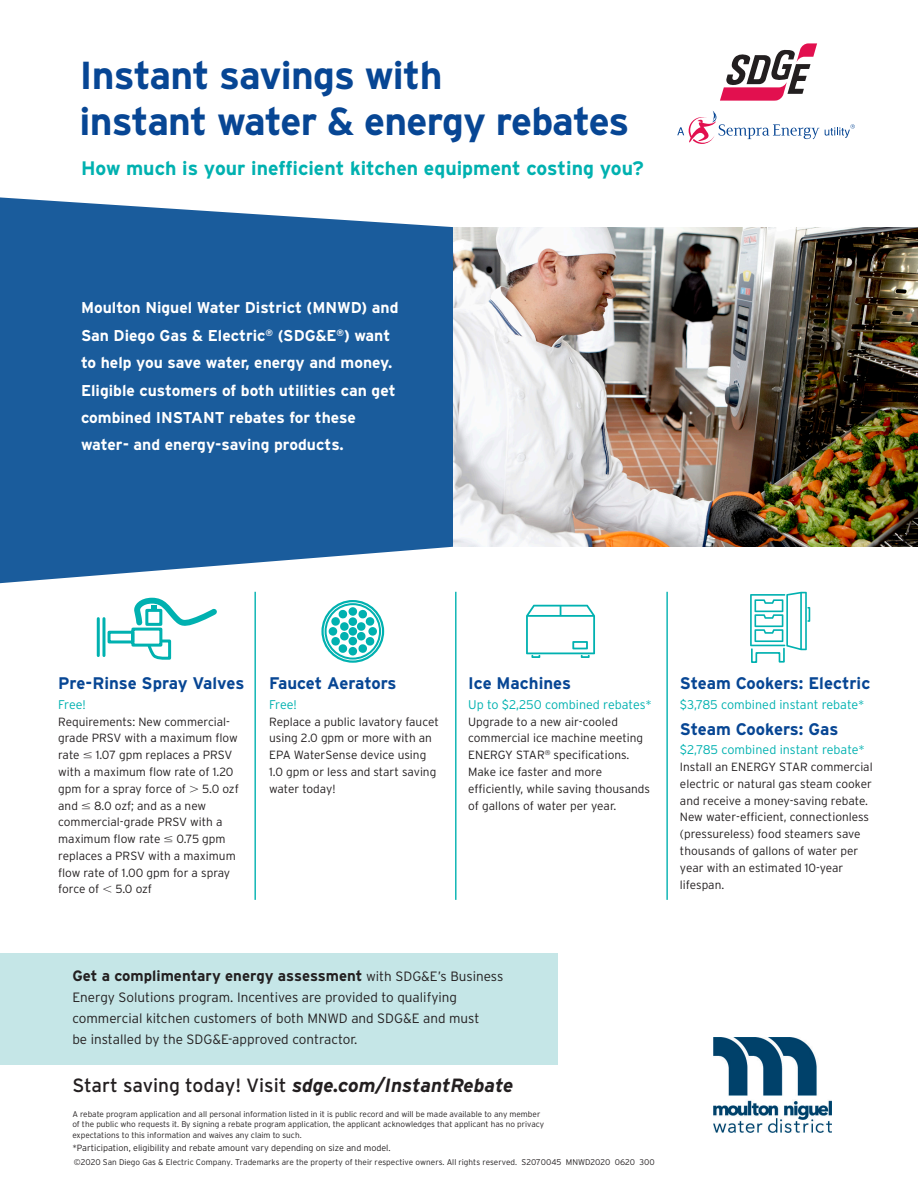
<style>
.page{position:relative;width:918px;height:1188px;background:#fff}
.page>*{position:absolute;margin:0;border:0;box-sizing:border-box;transform-origin:0 0}
.Headline{font:700 39px/46.5px "Interstate";letter-spacing:-.02em;color:#074694}
.Deck{font:700 19.5px "Interstate";color:#00b1b0}
.Subhead{font:19.2px "Interstate";color:#231f20}
.item{font:700 16.8px "Interstate";color:#074694}
.text{font:700 15.6px/27.5px "Interstate";color:#fff}
.text-2{font:700 15px "Interstate";color:#231f20}
.text-3{font:300 13.5px/21px "Interstate";color:#231f20}
.Free{font:300 12.6px "Interstate";color:#00b1b0}
.text-4{font:300 11.85px/16.8px "Interstate";color:#231f20}
.Free-2{font:300 11.85px/16.8px "Interstate";color:#231f20}
.t1{font:300 9px "Interstate";color:#231f20}
.t2{font:300 8.25px/9.9px "Interstate";color:#231f20}
.s1{font-weight:300;font-size:13.5px}
.s2{font-weight:700;font-style:italic}
</style>
<div class="page">
<svg style="left:720px;top:43px;width:97px;height:58px"></svg>
<svg style="left:677px;top:111px;width:142px;height:33px"></svg>
<svg style="left:825px;top:124px;width:30px;height:14px"></svg>
<img style="left:453px;top:227px;width:465px;height:320px">
<svg style="left:0;top:197px;width:453px;height:387px;background:#2e6aa4"></svg>
<div style="left:0;top:953px;width:557px;height:111px;background:#c5e6e7"></div>
<img style="left:713px;top:1038px;width:119px;height:95px">
<svg style="left:750px;top:592px;width:60px;height:71px"></svg>
<svg style="left:526px;top:605px;width:69px;height:53px"></svg>
<div style="left:321px;top:600px;width:63px;height:63px;border:2px solid #00b1b0;border-radius:50%"></div>
<div style="left:325px;top:603px;width:56px;height:57px;border:2px solid #00b1b0;border-radius:50%"></div>
<div style="left:349px;top:607px;width:8px;height:9px;background:#00b1b0;border-radius:50%"></div>
<div style="left:349px;top:617px;width:8px;height:9px;background:#00b1b0;border-radius:50%"></div>
<div style="left:349px;top:627px;width:8px;height:9px;background:#00b1b0;border-radius:50%"></div>
<div style="left:349px;top:637px;width:8px;height:8px;background:#00b1b0;border-radius:50%"></div>
<svg style="left:329px;top:627px;width:8px;height:9px"></svg>
<svg style="left:331px;top:609px;width:18px;height:44px"></svg>
<div style="left:349px;top:647px;width:8px;height:9px;background:#00b1b0;border-radius:50%"></div>
<svg style="left:368px;top:627px;width:9px;height:9px"></svg>
<svg style="left:356px;top:609px;width:19px;height:44px"></svg>
<hr style="left:666px;top:592px;width:2px;height:308px;background:#00b1b0">
<hr style="left:254px;top:592px;width:2px;height:308px;background:#00b1b0">
<hr style="left:455px;top:592px;width:1px;height:308px;background:#00b1b0">
<hr style="left:97px;top:619px;width:3px;height:37px;background:#00b1b0">
<hr style="left:102px;top:619px;width:3px;height:37px;background:#00b1b0">
<svg style="left:107px;top:597px;width:110px;height:63px"></svg>
<p class="Headline" style="left:80px;top:51px;width:552px">Instant savings with<br>instant water &amp; energy rebates</p>
<p class="Deck" style="left:81px;top:157px;width:564px">How much is your inefficient kitchen equipment costing you?</p>
<p class="text" style="left:81px;top:294px;width:319px">Moulton Niguel Water District (MNWD) and San Diego Gas &amp; Electric<sup>®</sup> (SDG&amp;E<sup>®</sup>) want to help you save water, energy and money.<br>Eligible customers of both utilities can get combined INSTANT rebates for these water- and energy-saving products.</p>
<p class="item" style="left:58px;top:674px;width:188px">Pre-Rinse Spray Valves</p>
<p class="Free" style="left:58px;top:697px;width:29px">Free!</p>
<p class="text-4" style="left:58px;top:713px;width:181px">Requirements: New commercial&shy;grade PRSV with a maximum flow rate ≤ 1.07 gpm replaces a PRSV with a maximum flow rate of 1.20 gpm for a spray force of</p>
<p class="text-4" style="left:58px;top:780px;width:182px;text-indent:144px">5.0 ozf and ≤ 8.0 ozf; and as a new commercial-grade PRSV with a maximum flow rate ≤ 0.75 gpm replaces a PRSV with a maximum flow rate of 1.00 gpm for a spray force of</p>
<p class="text-4" style="left:115px;top:881px;width:38px">5.0 ozf</p>
<p class="item" style="left:269px;top:674px;width:129px">Faucet Aerators</p>
<p class="Free" style="left:269px;top:697px;width:29px">Free!</p>
<p class="text-4" style="left:269px;top:713px;width:171px">Replace a public lavatory faucet using 2.0 gpm or more with an<br>EPA WaterSense device using<br>1.0 gpm or less and start saving water today!</p>
<p class="item" style="left:468px;top:674px;width:104px">Ice Machines</p>
<p class="Free" style="left:468px;top:697px;width:185px">Up to $2,250 combined rebates*</p>
<p class="text-4" style="left:468px;top:713px;width:183px">Upgrade to a new air-cooled commercial ice machine meeting<br>ENERGY STAR<sup>®</sup> specifications.<br>Make ice faster and more efficiently, while saving thousands of gallons of water per year.</p>
<p class="item" style="left:680px;top:674px;width:192px">Steam Cookers: Electric</p>
<p class="Free" style="left:680px;top:697px;width:186px">$3,785 combined instant rebate*</p>
<p class="item" style="left:680px;top:719px;width:160px">Steam Cookers: Gas</p>
<p class="Free" style="left:680px;top:743px;width:186px">$2,785 combined instant rebate*</p>
<p class="Free-2" style="left:680px;top:758px;width:194px">Install an ENERGY STAR commercial electric or natural gas steam cooker and receive a money-saving rebate.<br>New water-efficient, connectionless (pressureless) food steamers save thousands of gallons of water per year with an estimated 10-year lifespan.</p>
<p class="text-2" style="left:72px;top:967px;width:433px">Get a complimentary energy assessment <span class="s1">with SDG&amp;E’s Business</span></p>
<p class="text-3" style="left:72px;top:987px;width:409px">Energy Solutions program. Incentives are provided to qualifying commercial kitchen customers of both MNWD and SDG&amp;E and must be installed by the SDG&amp;E-approved contractor.</p>
<p class="Subhead" style="left:72px;top:1074px;width:442px">Start saving today! Visit <span class="s2">sdge.com/InstantRebate</span></p>
<p class="t2" style="left:72px;top:1109px;width:473px">A rebate program application and all personal information listed in it is public record and will be made available to any member of the public who requests it. By signing a rebate program application, the applicant acknowledges that applicant has no privacy</p>
<p class="t2" style="left:72px;top:1130px;width:231px">expectations to this information and waives any claim to such.</p>
<p class="t1" style="left:72px;top:1142px;width:320px">*Participation, eligibility and rebate amount vary depending on size and model.</p>
<p class="t2" style="left:74px;top:1158px;width:582px">©2020 San Diego Gas &amp; Electric Company. Trademarks are the property of their respective owners. All rights reserved. S2070045 MNWD2020 0620 300</p>
</div>
